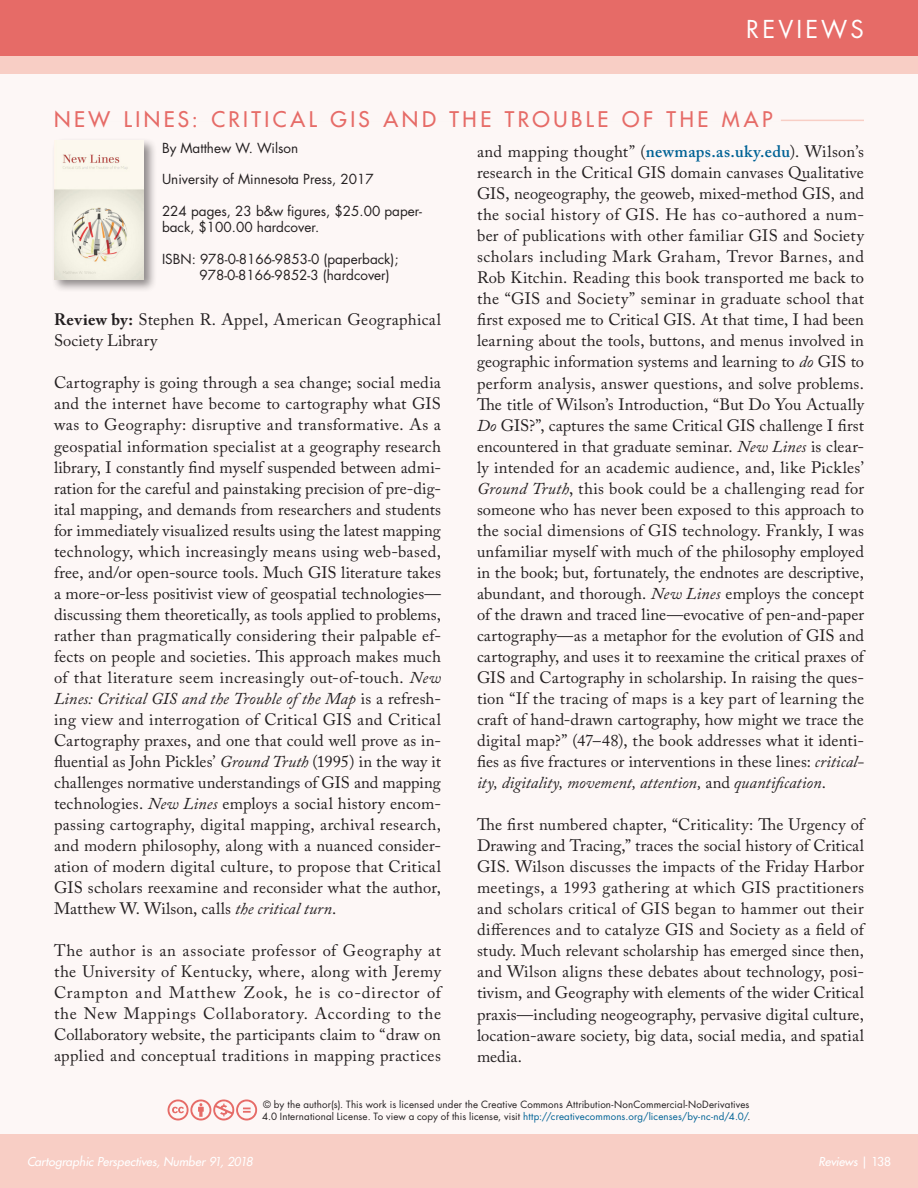
<style>
.page{position:relative;width:918px;height:1188px;background:#fff}
.page>*{position:absolute;margin:0;border:0;box-sizing:border-box;transform-origin:0 0}
.t1{font:24px "Futura Std";letter-spacing:.13em;color:#fff}
.Greater_Header{font:500 21px "Futura Std";letter-spacing:.17em;color:#e66b67}
.Main_Body_Text{font:16.5px/21px "Adobe Caslon Pro";letter-spacing:.01em;color:#231f20}
.Review_Header{font:13.5px/16.5px "Futura Std";color:#231f20}
.t2{font:italic 500 12px "Futura Std";color:#fff}
.t3{font:9.75px/12.8px "Futura Std";letter-spacing:.015em;color:#231f20}
.s1{font-weight:700}
.s2{font-style:italic}
.s3{font-weight:600;color:#006295}
.s4{color:#006295}
.s5{font-style:normal}
</style>
<div class="page">
<div style="left:0;top:1134px;width:918px;height:54px;background:#f8cec5"></div>
<div style="left:0;top:0;width:918px;height:1134px;background:#fdf7f6"></div>
<div style="left:0;top:56px;width:918px;height:18px;background:#f8cec5"></div>
<div style="left:0;top:0;width:918px;height:56px;background:#e66b67"></div>
<hr style="left:54px;top:120px;width:810px;height:1px;background:#f8cec5">
<hr style="left:54px;top:119px;width:727px;height:3px;background:#fdf7f6">
<svg style="left:168px;top:1099px;width:89px;height:22px"></svg>
<div style="left:51px;top:137px;width:106px;height:156px;background:#231f20;opacity:.5"></div>
<img style="left:54px;top:140px;width:90px;height:140px">
<h1 class="t1" style="left:746px;top:14px;width:119px">REVIEWS</h1>
<p class="Greater_Header" style="left:54px;top:106px;width:720px">NEW LINES: CRITICAL GIS AND THE TROUBLE OF THE MAP</p>
<p class="Review_Header" style="left:162px;top:140px;width:138px">By Matthew W. Wilson</p>
<p class="Review_Header" style="left:162px;top:171px;width:213px">University of Minnesota Press, 2017</p>
<p class="Review_Header" style="left:162px;top:203px;width:261px">224 pages, 23 b&amp;w figures, $25.00 paper&shy;back, $100.00 hardcover.</p>
<p class="Review_Header" style="left:199px;top:251px;width:201px;text-indent:-37px">ISBN: 978-0-8166-9853-0 (paperback);<br>978-0-8166-9852-3 (hardcover)</p>
<p class="Main_Body_Text" style="left:54px;top:309px;width:389px"><span class="s1">Review by:</span> Stephen R. Appel, American Geographical<br>Society Library</p>
<p class="Main_Body_Text" style="left:54px;top:372px;width:389px;text-align:justify">Cartography is going through a sea change; social media and the internet have become to cartography what GIS was to Geography: disruptive and transformative. As a geospatial information specialist at a geography research library, I constantly find myself suspended between admi&shy;ration for the careful and painstaking precision of pre-dig&shy;ital mapping, and demands from researchers and students for immediately visualized results using the latest mapping technology, which increasingly means using web-based, free, and/or open-source tools. Much GIS literature takes a more-or-less positivist view of geospatial technologies— discussing them theoretically, as tools applied to problems, rather than pragmatically considering their palpable ef&shy;fects on people and societies. This approach makes much of that literature seem increasingly out-of-touch. <span class="s2">New Lines: Critical GIS and the Trouble of the Map</span> is a refresh&shy;ing view and interrogation of Critical GIS and Critical Cartography praxes, and one that could well prove as in&shy;fluential as John Pickles’ <span class="s2">Ground Truth</span> (1995) in the way it challenges normative understandings of GIS and mapping technologies. <span class="s2">New Lines</span> employs a social history encom&shy;passing cartography, digital mapping, archival research, and modern philosophy, along with a nuanced consider&shy;ation of modern digital culture, to propose that Critical GIS scholars reexamine and reconsider what the author, Matthew W. Wilson, calls <span class="s2">the critical turn</span>.</p>
<p class="Main_Body_Text" style="left:54px;top:940px;width:390px;text-align:justify">The author is an associate professor of Geography at the University of Kentucky, where, along with Jeremy Crampton and Matthew Zook, he is co-director of the New Mappings Collaboratory. According to the Collaboratory website, the participants claim to “draw on applied and conceptual traditions in mapping practices</p>
<p class="Main_Body_Text" style="left:477px;top:141px;width:390px">and mapping thought” (<span class="s3">newmaps.as.uky.edu</span>). Wilson’s research in the Critical GIS domain canvases Qualitative GIS, neogeography, the geoweb, mixed-method GIS, and the social history of GIS. He has co-authored a num&shy;ber of publications with other familiar GIS and Society scholars including Mark Graham, Trevor Barnes, and Rob Kitchin. Reading this book transported me back to the “GIS and Society” seminar in graduate school that first exposed me to Critical GIS. At that time, I had been learning about the tools, buttons, and menus involved in geographic information systems and learning to <span class="s2">do</span> GIS to perform analysis, answer questions, and solve problems.<br>The title of Wilson’s Introduction, “But Do You Actually <span class="s2">Do</span> GIS?”, captures the same Critical GIS challenge I first encountered in that graduate seminar. <span class="s2">New Lines</span> is clear&shy;ly intended for an academic audience, and, like Pickles’ <span class="s2">Ground Truth</span>, this book could be a challenging read for someone who has never been exposed to this approach to the social dimensions of GIS technology. Frankly, I was unfamiliar myself with much of the philosophy employed in the book; but, fortunately, the endnotes are descriptive, abundant, and thorough. <span class="s2">New Lines</span> employs the concept of the drawn and traced line—evocative of pen-and-paper cartography—as a metaphor for the evolution of GIS and cartography, and uses it to reexamine the critical praxes of GIS and Cartography in scholarship. In raising the ques&shy;tion “If the tracing of maps is a key part of learning the craft of hand-drawn cartography, how might we trace the digital map?” (47–48), the book addresses what it identi&shy;fies as five fractures or interventions in these lines: <span class="s2">critical&shy;ity, digitality, movement, attention,</span> and <span class="s2">quantification</span>.</p>
<p class="Main_Body_Text" style="left:477px;top:814px;width:391px">The first numbered chapter, “Criticality: The Urgency of Drawing and Tracing,” traces the social history of Critical GIS. Wilson discusses the impacts of the Friday Harbor meetings, a 1993 gathering at which GIS practitioners and scholars critical of GIS began to hammer out their differences and to catalyze GIS and Society as a field of study. Much relevant scholarship has emerged since then, and Wilson aligns these debates about technology, posi&shy;tivism, and Geography with elements of the wider Critical praxis—including neogeography, pervasive digital culture, location-aware society, big data, social media, and spatial media.</p>
<p class="t3" style="left:262px;top:1098px;width:490px">© by the author(s). This work is licensed under the Creative Commons Attribution-NonCommercial-NoDerivatives<br>4.0 International License. To view a copy of this license, visit <span class="s4">http://creativecommons.org/licenses/by-nc-nd/4.0/</span>.</p>
<p class="t2" style="left:27px;top:1154px;width:227px">Cartographic Perspectives, Number 91, 2018</p>
<p class="t2" style="left:819px;top:1154px;width:74px">Reviews <span class="s5">| 138</span></p>
</div>
